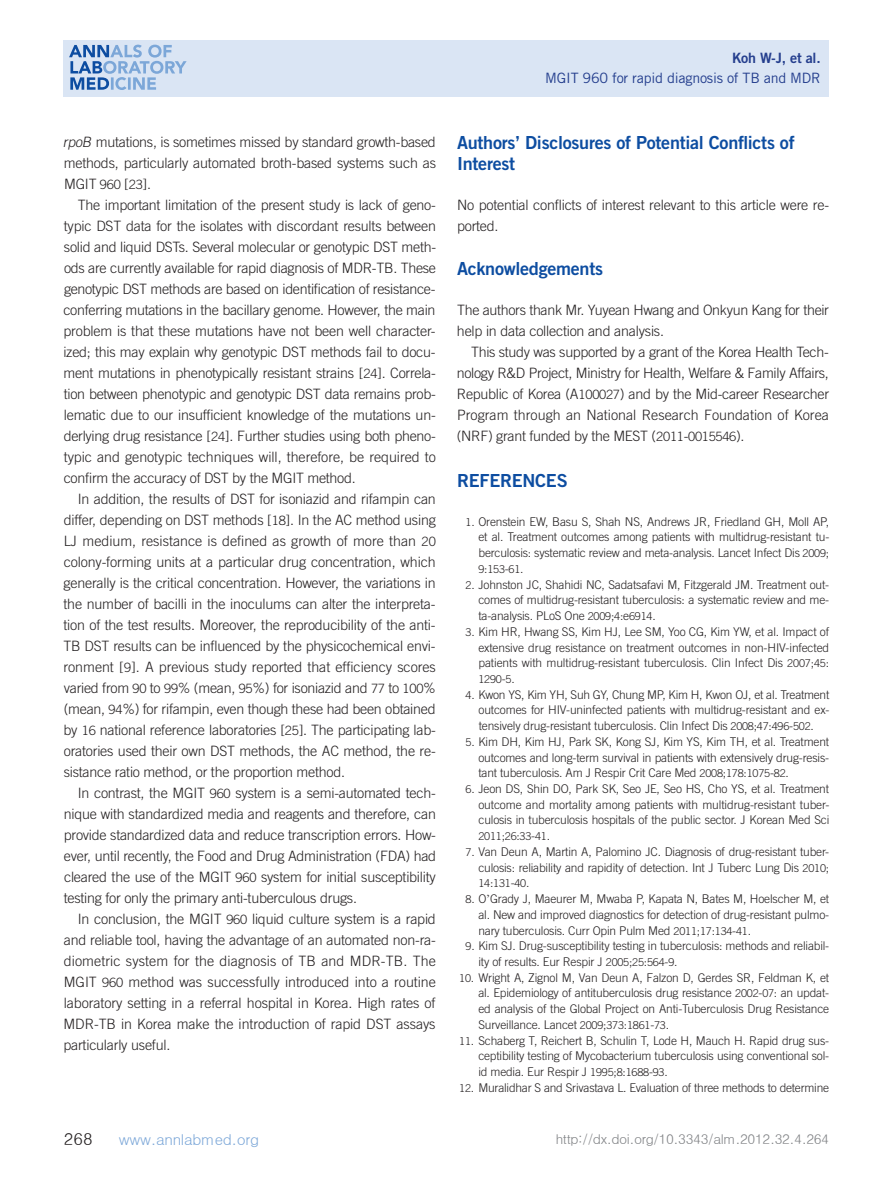
<style>
.page{position:relative;width:893px;height:1191px;background:#fff}
.page>*{position:absolute;margin:0;border:0;box-sizing:border-box;transform-origin:0 0}
.t1{font:18px/21px "Trade Gothic LT Std Bd 2";letter-spacing:-.015em;color:#0d4da1}
.t2{font:16.5px "Dotum";color:#231f20}
.t3{font:15px "Dotum";letter-spacing:-.02em;color:#7ca7d8}
.t4{font:300 14.25px/21px "Trade Gothic LT Std";letter-spacing:-.015em;color:#231f20;text-align:justify}
.t5{font:14.25px "Trade Gothic LT Std";letter-spacing:-.015em;color:#253f8e}
.t6{font:14.25px "Trade Gothic LT Std Bd 2";letter-spacing:-.015em;color:#253f8e}
.t7{font:13.5px "Dotum";letter-spacing:-.03em;color:#808285}
.t8{font:300 12px/15.8px "Trade Gothic LT Std";letter-spacing:-.015em;color:#231f20;text-align:justify}
.t9{font:300 10.8px "Trade Gothic LT Std";letter-spacing:-.015em;color:#231f20}
.s1{font-style:italic}
.s2{font-size:12.75px}
.s3{font-size:10.8px}
.s4{font-size:12px}
.s5{font-family:"Times New Roman";font-weight:400}
</style>
<div class="page">
<div style="left:64px;top:40px;width:765px;height:56px;background:#dae5f4"></div>
<svg style="left:69px;top:45px;width:118px;height:45px"></svg>
<p class="t4" style="left:63px;top:131px;width:375px"><span class="s1">rpoB</span> mutations, is sometimes missed by standard growth-based methods, particularly automated broth-based systems such as MGIT <span class="s2">960</span> [<span class="s2">23</span>].</p>
<p class="t4" style="left:63px;top:194px;width:374px;text-indent:14px">The important limitation of the present study is lack of geno&shy;typic DST data for the isolates with discordant results between solid and liquid DSTs. Several molecular or genotypic DST meth&shy;ods are currently available for rapid diagnosis of MDR-TB. These genotypic DST methods are based on identification of resistance&shy;conferring mutations in the bacillary genome. However, the main problem is that these mutations have not been well character&shy;ized; this may explain why genotypic DST methods fail to docu&shy;ment mutations in phenotypically resistant strains [<span class="s2">24</span>]. Correla&shy;tion between phenotypic and genotypic DST data remains prob&shy;lematic due to our insufficient knowledge of the mutations un&shy;derlying drug resistance [<span class="s2">24</span>]. Further studies using both pheno&shy;typic and genotypic techniques will, therefore, be required to confirm the accuracy of DST by the MGIT method.</p>
<p class="t4" style="left:64px;top:488px;width:374px;text-indent:14px">In addition, the results of DST for isoniazid and rifampin can differ, depending on DST methods [<span class="s2">18</span>]. In the AC method using LJ medium, resistance is defined as growth of more than <span class="s2">20 </span>colony-forming units at a particular drug concentration, which generally is the critical concentration. However, the variations in the number of bacilli in the inoculums can alter the interpreta&shy;tion of the test results. Moreover, the reproducibility of the anti-TB DST results can be influenced by the physicochemical envi&shy;ronment [<span class="s2">9</span>]. A previous study reported that efficiency scores varied from <span class="s2">90</span> to <span class="s2">99</span>% (mean, <span class="s2">95</span>%) for isoniazid and <span class="s2">77</span> to <span class="s2">100</span>% (mean, <span class="s2">94</span>%) for rifampin, even though these had been obtained by <span class="s2">16</span> national reference laboratories [<span class="s2">25</span>]. The participating lab&shy;oratories used their own DST methods, the AC method, the re&shy;sistance ratio method, or the proportion method.</p>
<p class="t4" style="left:64px;top:782px;width:374px;text-indent:14px">In contrast, the MGIT <span class="s2">960</span> system is a semi-automated tech&shy;nique with standardized media and reagents and therefore, can provide standardized data and reduce transcription errors. How&shy;ever, until recently, the Food and Drug Administration (FDA) had cleared the use of the MGIT <span class="s2">960</span> system for initial susceptibility testing for only the primary anti-tuberculous drugs.</p>
<p class="t4" style="left:64px;top:908px;width:374px;text-indent:14px">In conclusion, the MGIT <span class="s2">960</span> liquid culture system is a rapid and reliable tool, having the advantage of an automated non-ra&shy;diometric system for the diagnosis of TB and MDR-TB. The MGIT <span class="s2">960</span> method was successfully introduced into a routine laboratory setting in a referral hospital in Korea. High rates of MDR-TB in Korea make the introduction of rapid DST assays particularly useful.</p>
<p class="t6" style="left:732px;top:49px;width:90px">Koh W-J, et al.</p>
<p class="t5" style="left:545px;top:69px;width:277px">MGIT 960 for rapid diagnosis of TB and MDR</p>
<p class="t1" style="left:457px;top:132px;width:339px">Authors’ Disclosures of Potential Conflicts of<br>Interest</p>
<p class="t4" style="left:457px;top:194px;width:374px">No potential conflicts of interest relevant to this article were re&shy;ported.</p>
<p class="t1" style="left:457px;top:258px;width:147px">Acknowledgements</p>
<p class="t4" style="left:457px;top:299px;width:374px">The authors thank Mr. Yuyean Hwang and Onkyun Kang for their help in data collection and analysis.</p>
<p class="t4" style="left:457px;top:341px;width:374px;text-indent:14px">This study was supported by a grant of the Korea Health Tech&shy;nology R&amp;D Project, Ministry for Health, Welfare &amp; Family Affairs, Republic of Korea (A<span class="s2">100027</span>) and by the Mid-career Researcher Program through an National Research Foundation of Korea (NRF) grant funded by the MEST (<span class="s2">2011</span>-<span class="s2">0015546</span>).</p>
<p class="t1" style="left:457px;top:469px;width:112px">REFERENCES</p>
<p class="t8" style="left:478px;top:513px;width:352px;text-indent:-13px"><span class="s3">1</span>. Orenstein EW, Basu S, Shah NS, Andrews JR, Friedland GH, Moll AP, et al. Treatment outcomes among patients with multidrug-resistant tu&shy;berculosis: systematic review and meta-analysis. Lancet Infect Dis <span class="s3">2009</span>;</p>
<p class="t9" style="left:478px;top:562px;width:47px">9<span class="s4">:</span>153<span class="s4">-</span>61<span class="s4">.</span></p>
<p class="t8" style="left:478px;top:576px;width:352px;text-indent:-13px"><span class="s3">2</span>. Johnston JC, Shahidi NC, Sadatsafavi M, Fitzgerald JM. Treatment out&shy;comes of multidrug-resistant tuberculosis: a systematic review and me&shy;ta-analysis. PLoS One <span class="s3">2009</span>;<span class="s3">4</span>:e<span class="s3">6914</span>.</p>
<p class="t8" style="left:478px;top:623px;width:352px;text-indent:-13px"><span class="s3">3</span>. Kim HR, Hwang SS, Kim HJ, Lee SM, Yoo CG, Kim YW, et al. Impact of extensive drug resistance on treatment outcomes in non-HIV-infected patients with multidrug-resistant tuberculosis. Clin Infect Dis <span class="s3">2007</span>;<span class="s3">45</span>:</p>
<p class="t9" style="left:478px;top:672px;width:38px">1290<span class="s4">-</span>5<span class="s4">.</span></p>
<p class="t8" style="left:478px;top:686px;width:353px;text-indent:-13px"><span class="s3">4</span>. Kwon YS, Kim YH, Suh GY, Chung MP, Kim H, Kwon OJ, et al. Treatment outcomes for HIV-uninfected patients with multidrug-resistant and ex&shy;tensively drug-resistant tuberculosis. Clin Infect Dis <span class="s3">2008</span>;<span class="s3">47</span>:<span class="s3">496</span>-<span class="s3">502</span>.</p>
<p class="t8" style="left:478px;top:733px;width:352px;text-indent:-13px"><span class="s3">5</span>. Kim DH, Kim HJ, Park SK, Kong SJ, Kim YS, Kim TH, et al. Treatment outcomes and long-term survival in patients with extensively drug-resis&shy;tant tuberculosis. Am J Respir Crit Care Med <span class="s3">2008</span>;<span class="s3">178</span>:<span class="s3">1075</span>-<span class="s3">82</span>.</p>
<p class="t8" style="left:478px;top:780px;width:353px;text-indent:-13px"><span class="s3">6</span>. Jeon DS, Shin DO, Park SK, Seo JE, Seo HS, Cho YS, et al. Treatment outcome and mortality among patients with multidrug-resistant tuber&shy;culosis in tuberculosis hospitals of the public sector. J Korean Med Sci</p>
<p class="t9" style="left:478px;top:830px;width:73px">2011<span class="s4">;</span>26<span class="s4">:</span>33<span class="s4">-</span>41<span class="s4">.</span></p>
<p class="t8" style="left:466px;top:843px;width:365px;text-align:right"><span class="s3">7</span>. Van Deun A, Martin A, Palomino JC. Diagnosis of drug-resistant tuber&shy;culosis: reliability and rapidity of detection. Int J Tuberc Lung Dis <span class="s3">2010</span>;</p>
<p class="t9" style="left:478px;top:877px;width:53px">14<span class="s4">:</span>131<span class="s4">-</span>40<span class="s4">.</span></p>
<p class="t8" style="left:478px;top:890px;width:352px;text-indent:-13px"><span class="s3">8</span>. O<span class="s5">’</span>Grady J, Maeurer M, Mwaba P, Kapata N, Bates M, Hoelscher M, et al. New and improved diagnostics for detection of drug-resistant pulmo&shy;nary tuberculosis. Curr Opin Pulm Med <span class="s3">2011</span>;<span class="s3">17</span>:<span class="s3">134</span>-<span class="s3">41</span>.</p>
<p class="t8" style="left:478px;top:938px;width:352px;text-indent:-13px"><span class="s3">9</span>. Kim SJ. Drug-susceptibility testing in tuberculosis: methods and reliabil&shy;ity of results. Eur Respir J <span class="s3">2005</span>;<span class="s3">25</span>:<span class="s3">564</span>-<span class="s3">9</span>.</p>
<p class="t8" style="left:478px;top:969px;width:352px;text-indent:-19px"><span class="s3">10</span>. Wright A, Zignol M, Van Deun A, Falzon D, Gerdes SR, Feldman K, et al. Epidemiology of antituberculosis drug resistance <span class="s3">2002</span>-<span class="s3">07</span>: an updat&shy;ed analysis of the Global Project on Anti-Tuberculosis Drug Resistance Surveillance. Lancet <span class="s3">2009</span>;<span class="s3">373</span>:<span class="s3">1861</span>-<span class="s3">73</span>.</p>
<p class="t8" style="left:478px;top:1032px;width:352px;text-indent:-19px"><span class="s3">11</span>. Schaberg T, Reichert B, Schulin T, Lode H, Mauch H. Rapid drug sus&shy;ceptibility testing of Mycobacterium tuberculosis using conventional sol&shy;id media. Eur Respir J <span class="s3">1995</span>;<span class="s3">8</span>:<span class="s3">1688</span>-<span class="s3">93</span>.</p>
<p class="t8" style="left:459px;top:1079px;width:371px"><span class="s3">12</span>. Muralidhar S and Srivastava L. Evaluation of three methods to determine</p>
<p class="t2" style="left:64px;top:1130px;width:30px">268</p>
<p class="t3" style="left:119px;top:1131px;width:142px">www.annlabmed.org</p>
<p class="t7" style="left:556px;top:1132px;width:275px">http://dx.doi.org/10.3343/alm.2012.32.4.264</p>
</div>
